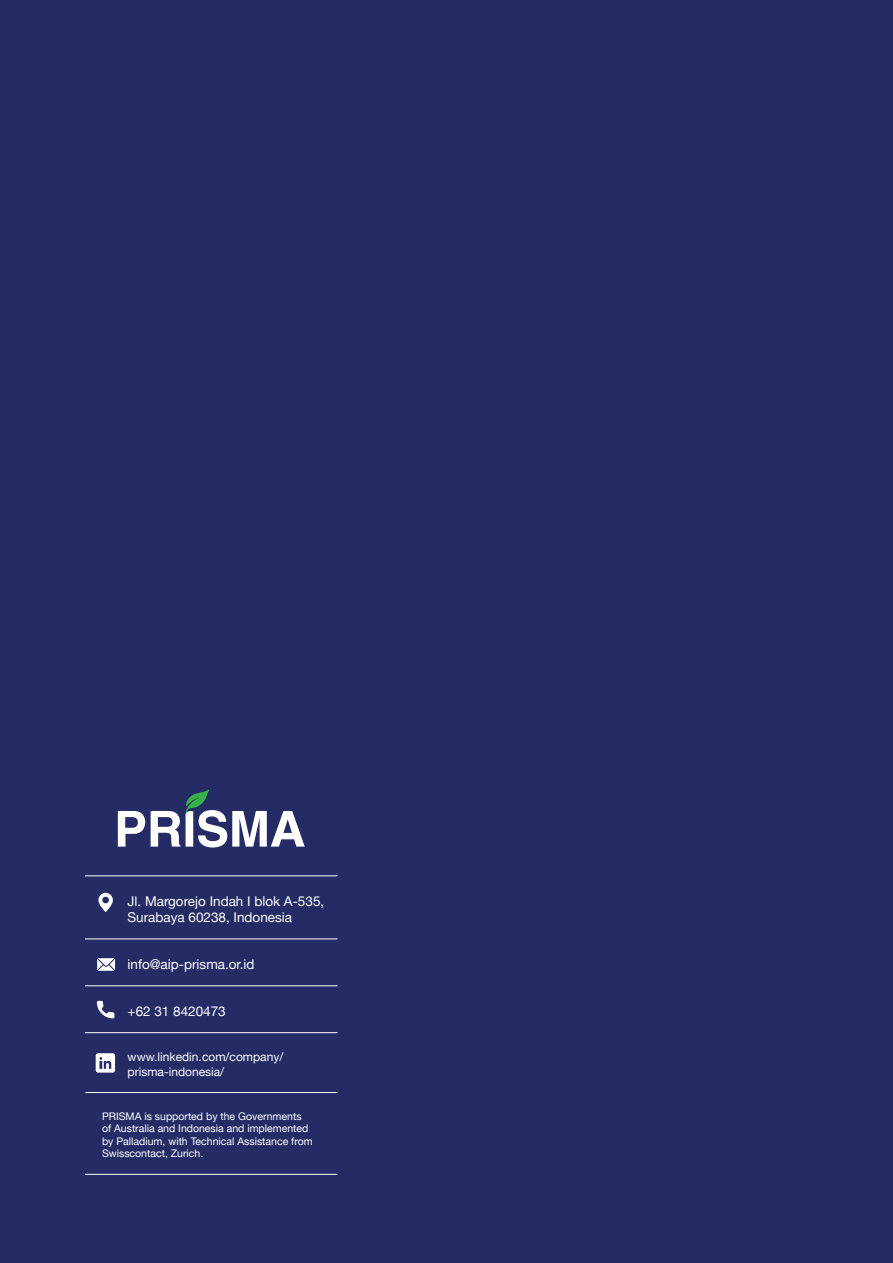
<style>
.page{position:relative;width:893px;height:1263px;background:#252c65}
.page>*{position:absolute;margin:0;border:0;box-sizing:border-box;transform-origin:0 0}
.t1{font:13.5px/16.2px "Helvetica Neue";color:#fff}
.t2{font:12px/14.4px "Helvetica Neue";color:#fff}
.t3{font:10.5px/12.6px "Helvetica Neue";color:#fff}
</style>
<div class="page">
<svg style="left:186px;top:790px;width:119px;height:57px"></svg>
<svg style="left:151px;top:811px;width:29px;height:35px"></svg>
<svg style="left:118px;top:811px;width:27px;height:35px"></svg>
<hr style="left:85px;top:875px;width:252px;height:1px;background:#fff">
<hr style="left:85px;top:938px;width:252px;height:1px;background:#fff">
<hr style="left:85px;top:985px;width:252px;height:1px;background:#fff">
<hr style="left:85px;top:1032px;width:252px;height:1px;background:#fff">
<hr style="left:85px;top:1092px;width:252px;height:1px;background:#fff">
<hr style="left:85px;top:1174px;width:252px;height:1px;background:#fff">
<svg style="left:98px;top:893px;width:15px;height:19px"></svg>
<svg style="left:97px;top:958px;width:18px;height:13px"></svg>
<svg style="left:97px;top:1001px;width:17px;height:17px"></svg>
<svg style="left:96px;top:1053px;width:19px;height:20px"></svg>
<p class="t1" style="left:128px;top:893px;width:198px">Jl. Margorejo Indah I blok A-535,<br>Surabaya 60238, Indonesia</p>
<p class="t1" style="left:128px;top:957px;width:129px">info@aip-prisma.or.id</p>
<p class="t1" style="left:128px;top:1003px;width:100px">+62 31 8420473</p>
<p class="t2" style="left:128px;top:1050px;width:157px">www.linkedin.com/company/ prisma-indonesia/</p>
<p class="t3" style="left:102px;top:1110px;width:212px">PRISMA is supported by the Governments of Australia and Indonesia and implemented by Palladium, with Technical Assistance from Swisscontact, Zurich.</p>
</div>
